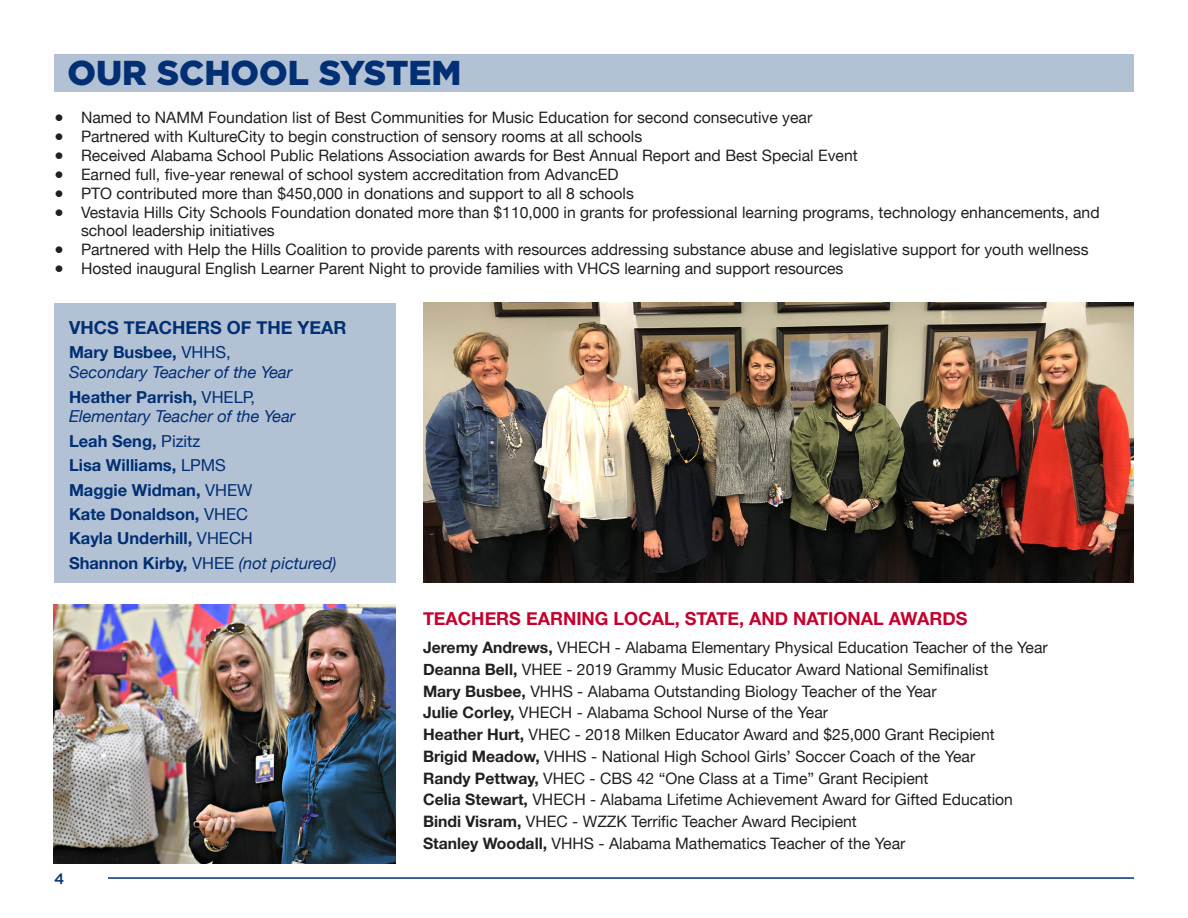
<style>
.page{position:relative;width:1188px;height:918px;background:#fff}
.page>*{position:absolute;margin:0;border:0;box-sizing:border-box;transform-origin:0 0}
.t1{font:900 34.5px "Gotham";color:#002f73}
.t2{font:700 18px "Helvetica Neue";color:#c5002e}
.t3{font:700 18px "Helvetica Neue";color:#002f73}
.t4{font:700 16.5px "Helvetica Neue";color:#002f73}
.t5{font:italic 16.5px/19.8px "Helvetica Neue";color:#002f73}
.t6{font:15.75px/18.9px "Helvetica Neue";color:#231f20}
.t7{font:500 15px "Gotham HTF";color:#002f73}
.s1{font-weight:700;font-style:normal}
.s2{font-style:normal}
.s3{font-weight:400}
.s4{font-weight:400;font-style:italic}
.s5{font-weight:700}
</style>
<div class="page">
<hr style="left:108px;top:877px;width:1026px;height:2px;background:#002f73">
<div style="left:54px;top:303px;width:342px;height:279px;background:#b3c1d5"></div>
<div style="left:54px;top:54px;width:1080px;height:38px;background:#b3c1d5"></div>
<img style="left:423px;top:303px;width:711px;height:279px">
<img style="left:53px;top:604px;width:343px;height:260px">
<p class="t1" style="left:68px;top:52px;width:395px">OUR SCHOOL SYSTEM</p>
<p class="t6" style="left:54px;top:109px;width:760px">● Named to NAMM Foundation list of Best Communities for Music Education for second consecutive year</p>
<p class="t6" style="left:54px;top:128px;width:590px">● Partnered with KultureCity to begin construction of sensory rooms at all schools</p>
<p class="t6" style="left:54px;top:147px;width:805px">● Received Alabama School Public Relations Association awards for Best Annual Report and Best Special Event</p>
<p class="t6" style="left:54px;top:166px;width:566px">● Earned full, five-year renewal of school system accreditation from AdvancED</p>
<p class="t6" style="left:54px;top:184px;width:581px">● PTO contributed more than $450,000 in donations and support to all 8 schools</p>
<p class="t6" style="left:81px;top:203px;width:1020px;text-indent:-27px">● Vestavia Hills City Schools Foundation donated more than $110,000 in grants for professional learning programs, technology enhancements, and school leadership initiatives</p>
<p class="t6" style="left:54px;top:241px;width:1036px">● Partnered with Help the Hills Coalition to provide parents with resources addressing substance abuse and legislative support for youth wellness</p>
<p class="t6" style="left:54px;top:260px;width:791px">● Hosted inaugural English Learner Parent Night to provide families with VHCS learning and support resources</p>
<p class="t3" style="left:69px;top:313px;width:279px">VHCS TEACHERS OF THE YEAR</p>
<p class="t5" style="left:69px;top:344px;width:225px"><span class="s1">Mary Busbee,</span> <span class="s2">VHHS,<br></span>Secondary Teacher of the Year</p>
<p class="t5" style="left:69px;top:388px;width:228px"><span class="s1">Heather Parrish,</span> <span class="s2">VHELP,<br></span>Elementary Teacher of the Year</p>
<p class="t4" style="left:69px;top:428px;width:133px">Leah Seng, <span class="s3">Pizitz</span></p>
<p class="t4" style="left:69px;top:452px;width:158px">Lisa Williams, <span class="s3">LPMS</span></p>
<p class="t4" style="left:69px;top:477px;width:185px">Maggie Widman, <span class="s3">VHEW</span></p>
<p class="t4" style="left:69px;top:501px;width:181px">Kate Donaldson, <span class="s3">VHEC</span></p>
<p class="t4" style="left:69px;top:526px;width:185px">Kayla Underhill, <span class="s3">VHECH</span></p>
<p class="t4" style="left:69px;top:550px;width:269px">Shannon Kirby, <span class="s3">VHEE</span> <span class="s4">(not pictured)</span></p>
<p class="t7" style="left:54px;top:870px;width:12px">4</p>
<p class="t2" style="left:423px;top:604px;width:546px">TEACHERS EARNING LOCAL, STATE, AND NATIONAL AWARDS</p>
<p class="t6" style="left:423px;top:639px;width:626px"><span class="s5">Jeremy Andrews,</span> VHECH - Alabama Elementary Physical Education Teacher of the Year</p>
<p class="t6" style="left:423px;top:661px;width:567px"><span class="s5">Deanna Bell,</span> VHEE - 2019 Grammy Music Educator Award National Semifinalist</p>
<p class="t6" style="left:423px;top:682px;width:515px"><span class="s5">Mary Busbee,</span> VHHS - Alabama Outstanding Biology Teacher of the Year</p>
<p class="t6" style="left:423px;top:704px;width:407px"><span class="s5">Julie Corley,</span> VHECH - Alabama School Nurse of the Year</p>
<p class="t6" style="left:423px;top:726px;width:573px"><span class="s5">Heather Hurt,</span> VHEC - 2018 Milken Educator Award and $25,000 Grant Recipient</p>
<p class="t6" style="left:423px;top:748px;width:554px"><span class="s5">Brigid Meadow,</span> VHHS - National High School Girls’ Soccer Coach of the Year</p>
<p class="t6" style="left:423px;top:769px;width:507px"><span class="s5">Randy Pettway,</span> VHEC - CBS 42 “One Class at a Time” Grant Recipient</p>
<p class="t6" style="left:423px;top:791px;width:592px"><span class="s5">Celia Stewart,</span> VHECH - Alabama Lifetime Achievement Award for Gifted Education</p>
<p class="t6" style="left:423px;top:813px;width:435px"><span class="s5">Bindi Visram,</span> VHEC - WZZK Terrific Teacher Award Recipient</p>
<p class="t6" style="left:423px;top:835px;width:484px"><span class="s5">Stanley Woodall,</span> VHHS - Alabama Mathematics Teacher of the Year</p>
</div>
